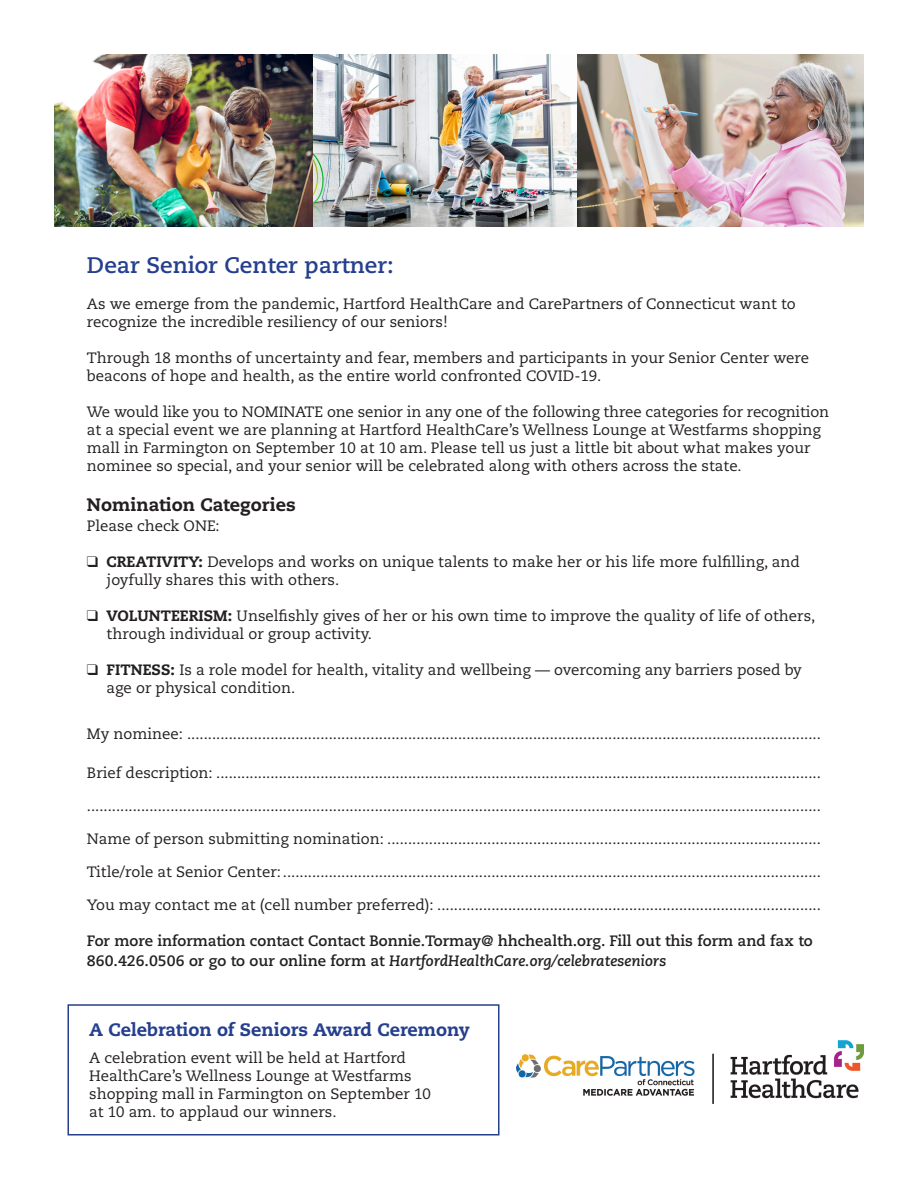
<style>
.page{position:relative;width:918px;height:1188px;background:#fff}
.page>*{position:absolute;margin:0;border:0;box-sizing:border-box;transform-origin:0 0}
.t1{font:700 22.5px "Caecilia LT Std";color:#253f8e}
.t2{font:800 18px "Caecilia LT Std";color:#253f8e}
.t3{font:800 18px "Caecilia LT Std";color:#231f20}
.t4{font:15px/18px "Caecilia LT Std";color:#231f20}
.t5{font:700 15px/19.5px "Caecilia LT Std";color:#231f20}
.s1{font-weight:800}
.s2{font-style:italic}
</style>
<div class="page">
<img style="left:516px;top:1041px;width:348px;height:63px">
<div style="left:68px;top:1004px;width:432px;height:132px;border:2px solid #253f8e"></div>
<img style="left:54px;top:54px;width:810px;height:173px">
<p class="t1" style="left:87px;top:252px;width:308px">Dear Senior Center partner:</p>
<p class="t4" style="left:87px;top:295px;width:710px">As we emerge from the pandemic, Hartford HealthCare and CarePartners of Connecticut want to recognize the incredible resiliency of our seniors!</p>
<p class="t4" style="left:87px;top:349px;width:724px">Through 18 months of uncertainty and fear, members and participants in your Senior Center were beacons of hope and health, as the entire world confronted COVID-19.</p>
<p class="t4" style="left:87px;top:403px;width:744px">We would like you to NOMINATE one senior in any one of the following three categories for recognition at a special event we are planning at Hartford HealthCare’s Wellness Lounge at Westfarms shopping mall in Farmington on September 10 at 10 am. Please tell us just a little bit about what makes your nominee so special, and your senior will be celebrated along with others across the state.</p>
<p class="t3" style="left:87px;top:493px;width:210px">Nomination Categories</p>
<p class="t4" style="left:87px;top:517px;width:134px">Please check ONE:</p>
<p class="t4" style="left:107px;top:553px;width:695px;text-indent:-20px">❑ <span class="s1">CREATIVITY:</span> Develops and works on unique talents to make her or his life more fulfilling, and joyfully shares this with others.</p>
<p class="t4" style="left:107px;top:607px;width:710px;text-indent:-20px">❑ <span class="s1">VOLUNTEERISM:</span> Unselfishly gives of her or his own time to improve the quality of life of others, through individual or group activity.</p>
<p class="t4" style="left:107px;top:661px;width:697px;text-indent:-20px">❑ <span class="s1">FITNESS:</span> Is a role model for health, vitality and wellbeing — overcoming any barriers posed by age or physical condition.</p>
<p class="t4" style="left:87px;top:725px;width:735px">My nominee: ........................................................................................................................................................</p>
<p class="t4" style="left:87px;top:764px;width:735px">Brief description: .................................................................................................................................................</p>
<p class="t4" style="left:87px;top:797px;width:735px">................................................................................................................................................................................</p>
<p class="t4" style="left:87px;top:830px;width:735px">Name of person submitting nomination: ........................................................................................................</p>
<p class="t4" style="left:87px;top:863px;width:735px">Title/role at Senior Center:.................................................................................................................................</p>
<p class="t4" style="left:87px;top:896px;width:735px">You may contact me at (cell number preferred): ............................................................................................</p>
<p class="t5" style="left:87px;top:931px;width:727px">For more information contact Contact Bonnie.Tormay@ hhchealth.org. Fill out this form and fax to<br>860.426.0506 or go to our online form at <span class="s2">HartfordHealthCare.org/celebrateseniors</span></p>
<p class="t2" style="left:89px;top:1019px;width:382px">A Celebration of Seniors Award Ceremony</p>
<p class="t4" style="left:89px;top:1049px;width:318px">A celebration event will be held at Hartford</p>
<p class="t4" style="left:89px;top:1067px;width:324px">HealthCare’s Wellness Lounge at Westfarms</p>
<p class="t4" style="left:89px;top:1085px;width:343px">shopping mall in Farmington on September 10</p>
<p class="t4" style="left:89px;top:1103px;width:249px">at 10 am. to applaud our winners.</p>
</div>
